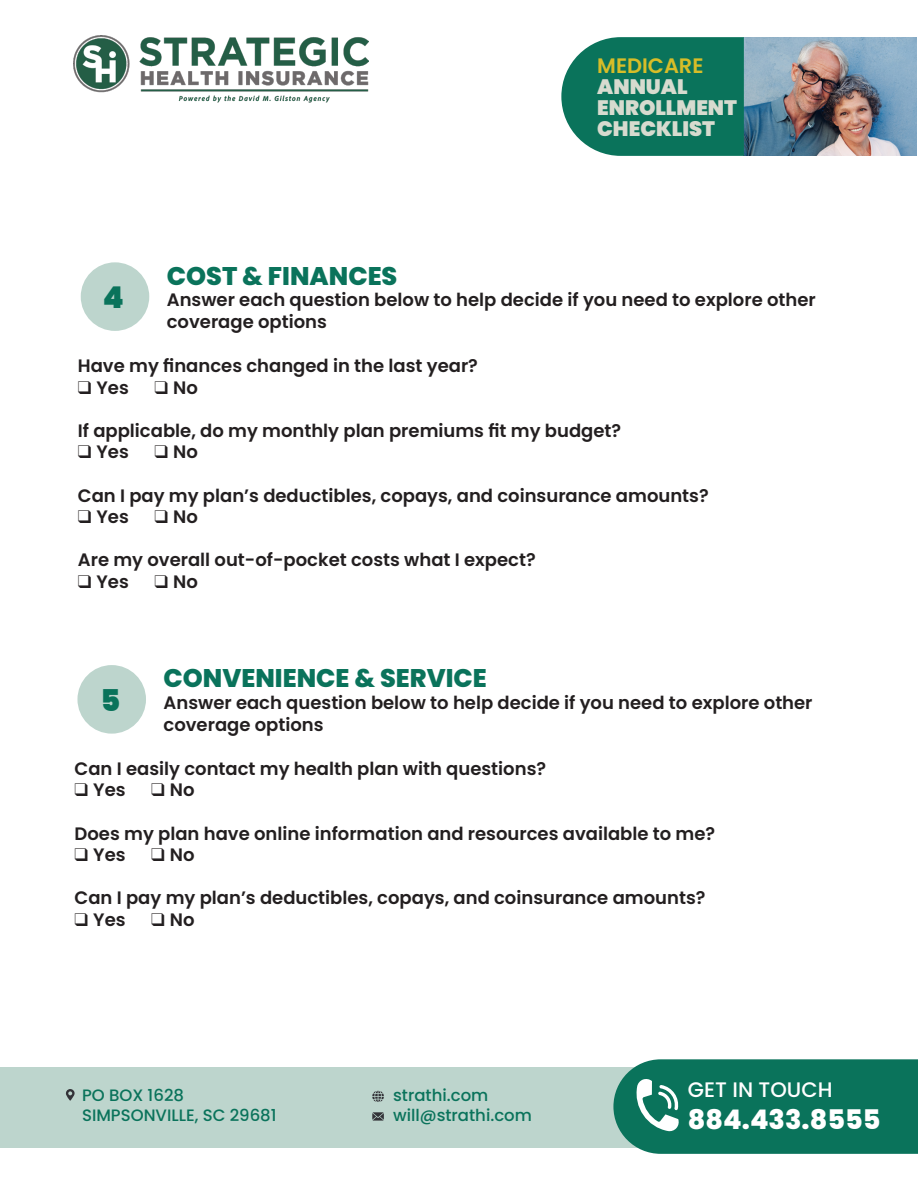
<style>
.page{position:relative;width:918px;height:1188px;background:#fff}
.page>*{position:absolute;margin:0;border:0;box-sizing:border-box;transform-origin:0 0}
.t1{font:900 30px "Poppins";color:#0a735b}
.t2{font:800 27px "Poppins";color:#fff}
.t3{font:800 25.5px "Poppins";color:#0a735b}
.t4{font:500 21px "Poppins";color:#fff}
.t5{font:900 20.85px/21px "Poppins";color:#d7dbcf}
.t6{font:600 20.85px/21px "Poppins";color:#d7bd28}
.t7{font:600 18px/21.6px "Poppins";color:#231f20}
.t8{font:500 16.5px/19.8px "Poppins";color:#0a735b}
.s1{font-weight:900;color:#d7dbcf}
</style>
<div class="page">
<div style="left:0;top:1068px;width:658px;height:80px;background:#bdd5cd"></div>
<img style="left:73px;top:36px;width:296px;height:67px">
<svg style="left:613px;top:1059px;width:305px;height:95px;background:#197b65"></svg>
<svg style="left:372px;top:1091px;width:12px;height:11px"></svg>
<svg style="left:372px;top:1112px;width:12px;height:9px"></svg>
<svg style="left:65px;top:1089px;width:10px;height:12px"></svg>
<div style="left:81px;top:262px;width:68px;height:69px;background:#bdd5cd;border-radius:50%"></div>
<img style="left:744px;top:37px;width:173px;height:119px">
<svg style="left:561px;top:37px;width:183px;height:119px;background:#1c7d67"></svg>
<div style="left:77px;top:665px;width:69px;height:69px;background:#bdd5cd;border-radius:50%"></div>
<p class="t6" style="left:597px;top:55px;width:108px">MEDICARE<br><span class="s1">ANNUAL</span></p>
<p class="t5" style="left:597px;top:97px;width:141px">ENROLLMENT<br>CHECKLIST</p>
<p class="t1" style="left:103px;top:280px;width:23px">4</p>
<p class="t3" style="left:167px;top:261px;width:232px">COST &amp; FINANCES</p>
<p class="t7" style="left:167px;top:289px;width:651px">Answer each question below to help decide if you need to explore other coverage options</p>
<p class="t7" style="left:78px;top:355px;width:402px">Have my finances changed in the last year?</p>
<p class="t7" style="left:78px;top:377px;width:53px">❑ Yes</p>
<p class="t7" style="left:155px;top:377px;width:45px">❑ No</p>
<p class="t7" style="left:78px;top:420px;width:545px">If applicable, do my monthly plan premiums fit my budget?</p>
<p class="t7" style="left:78px;top:441px;width:53px">❑ Yes</p>
<p class="t7" style="left:155px;top:441px;width:45px">❑ No</p>
<p class="t7" style="left:78px;top:485px;width:632px">Can I pay my plan’s deductibles, copays, and coinsurance amounts?</p>
<p class="t7" style="left:78px;top:506px;width:53px">❑ Yes</p>
<p class="t7" style="left:155px;top:506px;width:45px">❑ No</p>
<p class="t7" style="left:78px;top:549px;width:459px">Are my overall out-of-pocket costs what I expect?</p>
<p class="t7" style="left:78px;top:571px;width:53px">❑ Yes</p>
<p class="t7" style="left:155px;top:571px;width:45px">❑ No</p>
<p class="t1" style="left:100px;top:683px;width:21px">5</p>
<p class="t3" style="left:164px;top:664px;width:325px">CONVENIENCE &amp; SERVICE</p>
<p class="t7" style="left:164px;top:692px;width:651px">Answer each question below to help decide if you need to explore other coverage options</p>
<p class="t7" style="left:75px;top:758px;width:473px">Can I easily contact my health plan with questions?</p>
<p class="t7" style="left:75px;top:779px;width:53px">❑ Yes</p>
<p class="t7" style="left:151px;top:779px;width:45px">❑ No</p>
<p class="t7" style="left:75px;top:823px;width:642px">Does my plan have online information and resources available to me?</p>
<p class="t7" style="left:75px;top:844px;width:53px">❑ Yes</p>
<p class="t7" style="left:151px;top:844px;width:45px">❑ No</p>
<p class="t7" style="left:75px;top:887px;width:632px">Can I pay my plan’s deductibles, copays, and coinsurance amounts?</p>
<p class="t7" style="left:75px;top:909px;width:53px">❑ Yes</p>
<p class="t7" style="left:151px;top:909px;width:45px">❑ No</p>
<p class="t8" style="left:82px;top:1086px;width:196px">PO BOX 1628<br>SIMPSONVILLE, SC 29681</p>
<p class="t8" style="left:393px;top:1086px;width:140px">strathi.com will@strathi.com</p>
<p class="t4" style="left:688px;top:1077px;width:146px">GET IN TOUCH</p>
<h2 class="t2" style="left:688px;top:1104px;width:194px">884.433.8555</h2>
</div>
